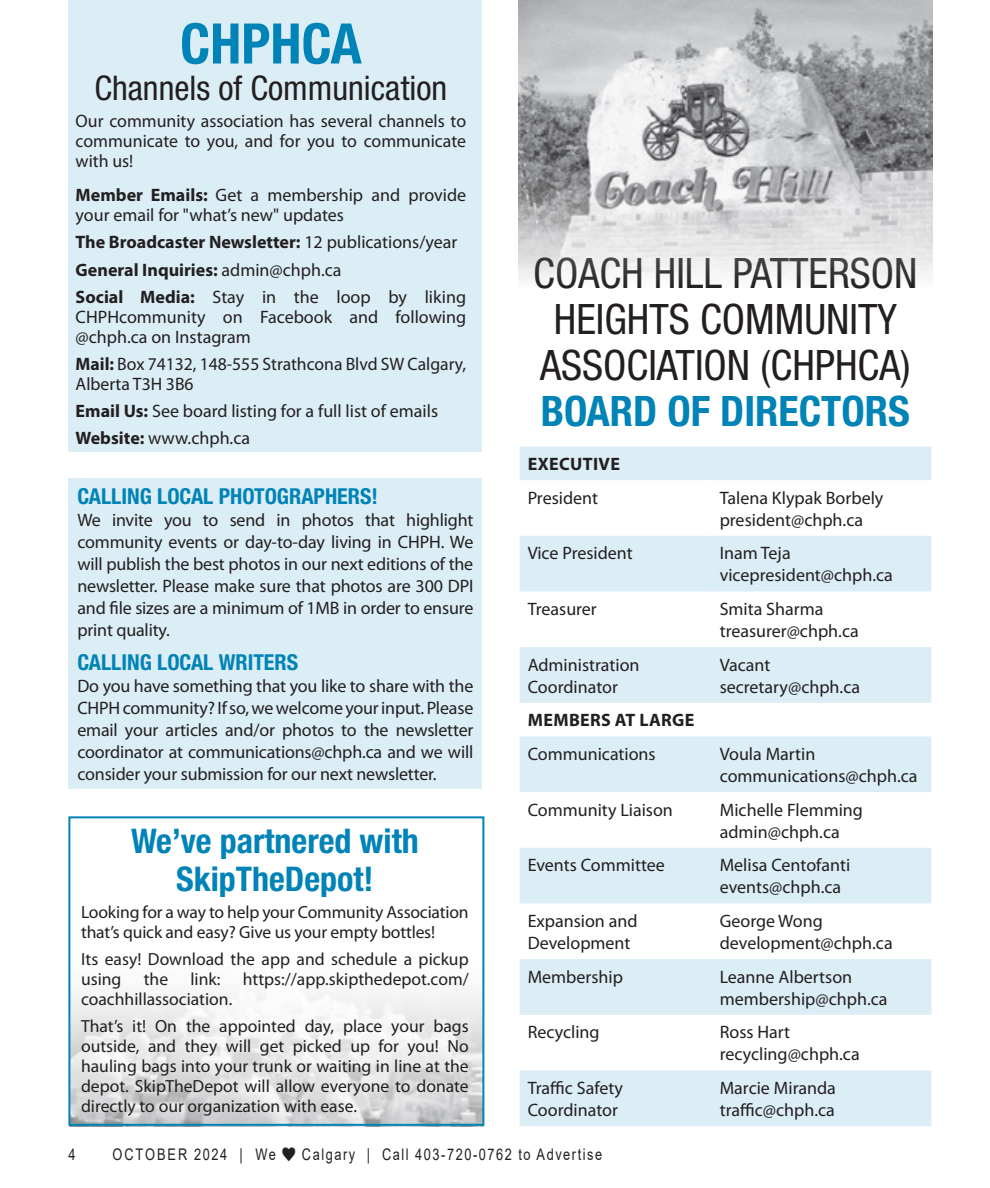
<style>
.page{position:relative;width:990px;height:1188px;background:#fff}
.page>*{position:absolute;margin:0;border:0;box-sizing:border-box;transform-origin:0 0}
.t1{font:700 condensed 56px "Helvetica Neue LT Std";color:#0083b6}
.t2{font:condensed 42px/46px "Helvetica Neue LT Std";color:#231f20;text-align:center}
.In_Around_title{font:700 condensed 34px/38px "Helvetica Neue LT Std";color:#0083b6;text-align:center}
.t3{font:condensed 34px "Helvetica Neue LT Std";color:#231f20}
.t4{font:700 condensed 22px "Helvetica Neue LT Std";color:#0083b6}
.Body_text{font:18px/22px "Myriad Pro";color:#231f20}
.Body_text-2{font:700 18px "Myriad Pro";color:#231f20}
.Body_text-3{font:700 18px "Myriad Pro";letter-spacing:.02em;color:#231f20}
.Body_text-4{font:17.6px/20px "Myriad Pro";color:#231f20}
.t5{font:16px "Arial";letter-spacing:.12em;color:#231f20;scale:.8 1}
.t6{font:16px "Arial";letter-spacing:.145em;color:#231f20;scale:.8 1}
.s1{font-weight:700}
.s2{font-weight:400}
.s3{font-weight:700;color:#0083b6}
</style>
<div class="page">
<div style="left:68px;top:0;width:414px;height:452px;background:#dbedf5"></div>
<div style="left:68px;top:479px;width:414px;height:310px;background:#dbedf5"></div>
<img style="left:71px;top:993px;width:410px;height:130px">
<div style="left:68px;top:816px;width:416px;height:310px;border:2px solid #0083b6"></div>
<svg style="left:520px;top:447px;width:411px;height:679px;fill:#dbedf5"></svg>
<hr style="left:519px;top:480px;width:2px;height:56px;background:#fff">
<hr style="left:711px;top:480px;width:2px;height:56px;background:#fff">
<hr style="left:930px;top:480px;width:2px;height:56px;background:#fff">
<hr style="left:519px;top:591px;width:2px;height:56px;background:#fff">
<hr style="left:711px;top:591px;width:2px;height:56px;background:#fff">
<hr style="left:930px;top:591px;width:2px;height:56px;background:#fff">
<hr style="left:519px;top:703px;width:2px;height:33px;background:#fff">
<hr style="left:930px;top:703px;width:2px;height:33px;background:#fff">
<img style="left:518px;top:0;width:414px;height:280px">
<p class="t1" style="left:180px;top:10px;width:183px">CHPHCA</p>
<p class="t3" style="left:94px;top:68px;width:354px">Channels of Communication</p>
<p class="Body_text" style="left:76px;top:110px;width:392px;line-height:20px;text-align:justify">Our community association has several channels to communicate to you, and for you to communicate with us!</p>
<p class="Body_text" style="left:76px;top:185px;width:392px;line-height:20px"><span class="s1">Member Emails:</span> Get a membership and provide your email for "what’s new" updates</p>
<p class="Body_text-2" style="left:76px;top:231px;width:383px">The Broadcaster Newsletter: <span class="s2">12 publications/year</span></p>
<p class="Body_text-2" style="left:76px;top:258px;width:268px">General Inquiries: <span class="s2">admin@chph.ca</span></p>
<p class="Body_text" style="left:76px;top:286px;width:392px;line-height:20px;text-align:justify"><span class="s1">Social Media:</span> Stay in the loop by liking CHPHcommunity on Facebook and following @chph.ca on Instagram</p>
<p class="Body_text" style="left:76px;top:354px;width:392px;line-height:20px"><span class="s1">Mail:</span> Box 74132, 148-555 Strathcona Blvd SW Calgary,<br>Alberta T3H 3B6</p>
<p class="Body_text" style="left:76px;top:400px;width:364px"><span class="s1">Email Us:</span> See board listing for a full list of emails</p>
<p class="Body_text" style="left:76px;top:427px;width:176px"><span class="s1">Website:</span> www.chph.ca</p>
<p class="t4" style="left:77px;top:482px;width:302px">CALLING LOCAL PHOTOGRAPHERS!</p>
<p class="Body_text" style="left:77px;top:508px;width:398px;text-align:justify">We invite you to send in photos that highlight community events or day-to-day living in CHPH. We will publish the best photos in our next editions of the newsletter. Please make sure that photos are 300 DPI and file sizes are a minimum of 1MB in order to ensure print quality.</p>
<p class="t4" style="left:77px;top:649px;width:222px">CALLING LOCAL WRITERS</p>
<p class="Body_text" style="left:77px;top:675px;width:397px;text-align:justify">Do you have something that you like to share with the CHPH community? If so, we welcome your input. Please email your articles and/or photos to the newsletter coordinator at communications@chph.ca and we will consider your submission for our next newsletter.</p>
<p class="In_Around_title" style="left:131px;top:821px;width:289px">We’ve partnered with<br>SkipTheDepot!</p>
<p class="Body_text-4" style="left:81px;top:902px;width:389px">Looking for a way to help your Community Association that’s quick and easy? Give us your empty bottles!</p>
<p class="Body_text-4" style="left:81px;top:949px;width:389px">Its easy! Download the app and schedule a pickup using</p>
<p class="Body_text-4" style="left:144px;top:969px;width:26px">the</p>
<p class="Body_text-4" style="left:190px;top:969px;width:32px">link:</p>
<p class="Body_text-4" style="left:243px;top:969px;width:227px">https://app.skipthedepot.com/</p>
<p class="Body_text-4" style="left:81px;top:989px;width:153px">coachhillassociation.</p>
<p class="Body_text-4" style="left:81px;top:1016px;width:389px;text-align:justify">That’s it! On the appointed day, place your bags outside, and they will get picked up for you! No hauling bags into your trunk or waiting in line at the depot. SkipTheDepot will allow everyone to donate directly to our organization with ease.</p>
<p class="t2" style="left:533px;top:250px;width:386px">COACH HILL PATTERSON<br>HEIGHTS COMMUNITY<br>ASSOCIATION (CHPHCA)<br><span class="s3">BOARD OF DIRECTORS</span></p>
<p class="Body_text-3" style="left:528px;top:452px;width:94px">EXECUTIVE</p>
<p class="Body_text" style="left:528px;top:486px;width:72px">President</p>
<p class="Body_text" style="left:720px;top:486px;width:165px">Talena Klypak Borbely</p>
<p class="Body_text" style="left:720px;top:508px;width:145px">president@chph.ca</p>
<p class="Body_text" style="left:528px;top:542px;width:107px">Vice President</p>
<p class="Body_text" style="left:720px;top:542px;width:175px">Inam Teja vicepresident@chph.ca</p>
<p class="Body_text" style="left:528px;top:598px;width:71px">Treasurer</p>
<p class="Body_text" style="left:720px;top:598px;width:105px">Smita Sharma</p>
<p class="Body_text" style="left:720px;top:620px;width:141px">treasurer@chph.ca</p>
<p class="Body_text" style="left:528px;top:653px;width:113px">Administration</p>
<p class="Body_text" style="left:528px;top:675px;width:92px">Coordinator</p>
<p class="Body_text" style="left:720px;top:653px;width:52px">Vacant</p>
<p class="Body_text" style="left:720px;top:675px;width:142px">secretary@chph.ca</p>
<p class="Body_text-3" style="left:528px;top:709px;width:168px">MEMBERS AT LARGE</p>
<p class="Body_text" style="left:528px;top:743px;width:130px">Communications</p>
<p class="Body_text" style="left:720px;top:743px;width:97px">Voula Martin</p>
<p class="Body_text" style="left:720px;top:765px;width:199px">communications@chph.ca</p>
<p class="Body_text" style="left:528px;top:798px;width:147px">Community Liaison</p>
<p class="Body_text" style="left:720px;top:798px;width:145px">Michelle Flemming</p>
<p class="Body_text" style="left:720px;top:820px;width:122px">admin@chph.ca</p>
<p class="Body_text" style="left:528px;top:854px;width:139px">Events Committee</p>
<p class="Body_text" style="left:720px;top:854px;width:132px">Melisa Centofanti</p>
<p class="Body_text" style="left:720px;top:876px;width:123px">events@chph.ca</p>
<p class="Body_text" style="left:528px;top:910px;width:111px">Expansion and<br>Development</p>
<p class="Body_text" style="left:720px;top:910px;width:105px">George Wong</p>
<p class="Body_text" style="left:720px;top:932px;width:174px">development@chph.ca</p>
<p class="Body_text" style="left:528px;top:965px;width:97px">Membership</p>
<p class="Body_text" style="left:720px;top:965px;width:134px">Leanne Albertson</p>
<p class="Body_text" style="left:720px;top:987px;width:169px">membership@chph.ca</p>
<p class="Body_text" style="left:528px;top:1021px;width:74px">Recycling</p>
<p class="Body_text" style="left:720px;top:1021px;width:72px">Ross Hart</p>
<p class="Body_text" style="left:720px;top:1043px;width:142px">recycling@chph.ca</p>
<p class="Body_text" style="left:528px;top:1077px;width:97px">Traffic Safety<br>Coordinator</p>
<p class="Body_text" style="left:720px;top:1077px;width:118px">Marcie Miranda</p>
<p class="Body_text" style="left:720px;top:1099px;width:117px">traffic@chph.ca</p>
<p class="t5" style="left:68px;top:1143px;width:10px">4</p>
<p class="t6" style="left:112px;top:1143px;width:206px">OCTOBER 2024 | We</p>
<p class="t5" style="left:302px;top:1143px;width:377px">Calgary | Call 403-720-0762 to Advertise</p>
</div>
